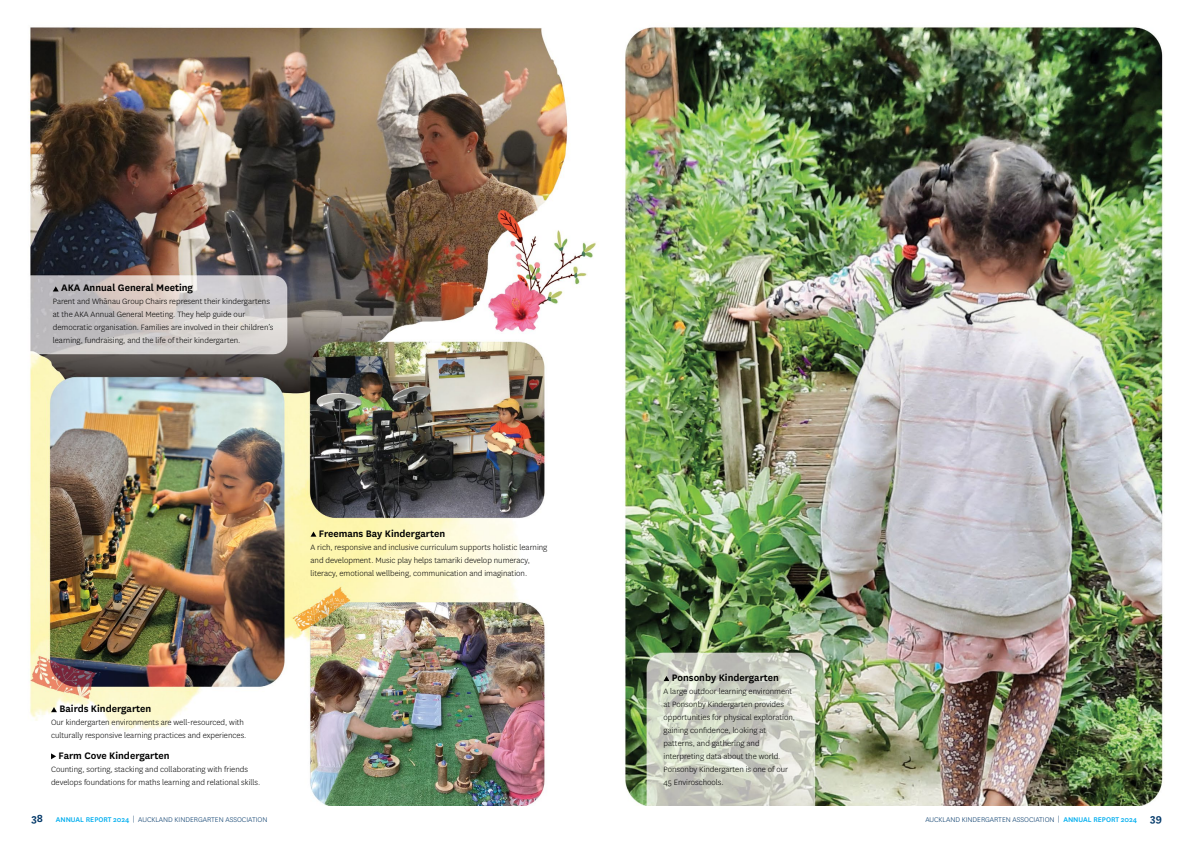
<style>
.page{position:relative;width:1191px;height:842px;background:#fff}
.page>*{position:absolute;margin:0;border:0;box-sizing:border-box;transform-origin:0 0}
.t1{font:600 11px "National";color:#000}
.t2{font:300 9px/13px "National";color:#000}
.t3{font:300 8px "National";color:#003768}
.s1{font-weight:600;font-size:12px}
.s2{font-weight:500;color:#00aeef}
</style>
<div class="page">
<img style="left:29px;top:26px;width:1134px;height:780px">
<svg style="left:663px;top:676px;width:6px;height:5px"></svg>
<svg style="left:53px;top:286px;width:6px;height:5px"></svg>
<svg style="left:51px;top:707px;width:6px;height:5px"></svg>
<svg style="left:310px;top:531px;width:6px;height:6px"></svg>
<svg style="left:51px;top:753px;width:5px;height:6px"></svg>
<p class="t1" style="left:61px;top:280px;width:133px">AKA Annual General Meeting</p>
<p class="t2" style="left:53px;top:295px;width:222px">Parent and Whānau Group Chairs represent their kindergartens at the AKA Annual General Meeting. They help guide our democratic organisation. Families are involved in their children’s learning, fundraising, and the life of their kindergarten.</p>
<p class="t1" style="left:319px;top:526px;width:128px">Freemans Bay Kindergarten</p>
<p class="t2" style="left:310px;top:540px;width:238px">A rich, responsive and inclusive curriculum supports holistic learning and development. Music play helps tamariki develop numeracy, literacy, emotional wellbeing, communication and imagination.</p>
<p class="t1" style="left:672px;top:670px;width:109px">Ponsonby Kindergarten</p>
<p class="t2" style="left:663px;top:684px;width:133px">A large outdoor learning environment at Ponsonby Kindergarten provides opportunities for physical exploration, gaining confidence, looking at patterns, and gathering and interpreting data about the world.<br>Ponsonby Kindergarten is one of our 45 Enviroschools.</p>
<p class="t1" style="left:59px;top:701px;width:93px">Bairds Kindergarten</p>
<p class="t2" style="left:51px;top:716px;width:197px">Our kindergarten environments are well-resourced, with culturally responsive learning practices and experiences.</p>
<p class="t1" style="left:59px;top:748px;width:112px">Farm Cove Kindergarten</p>
<p class="t2" style="left:51px;top:763px;width:211px">Counting, sorting, stacking and collaborating with friends develops foundations for maths learning and relational skills.</p>
<p class="t3" style="left:31px;top:815px;width:238px"><span class="s1">38</span> <span class="s2">ANNUAL REPORT 2024</span> | AUCKLAND KINDERGARTEN ASSOCIATION</p>
<p class="t3" style="left:925px;top:815px;width:238px">AUCKLAND KINDERGARTEN ASSOCIATION | <span class="s2">ANNUAL REPORT 2024</span> <span class="s1">39</span></p>
</div>
